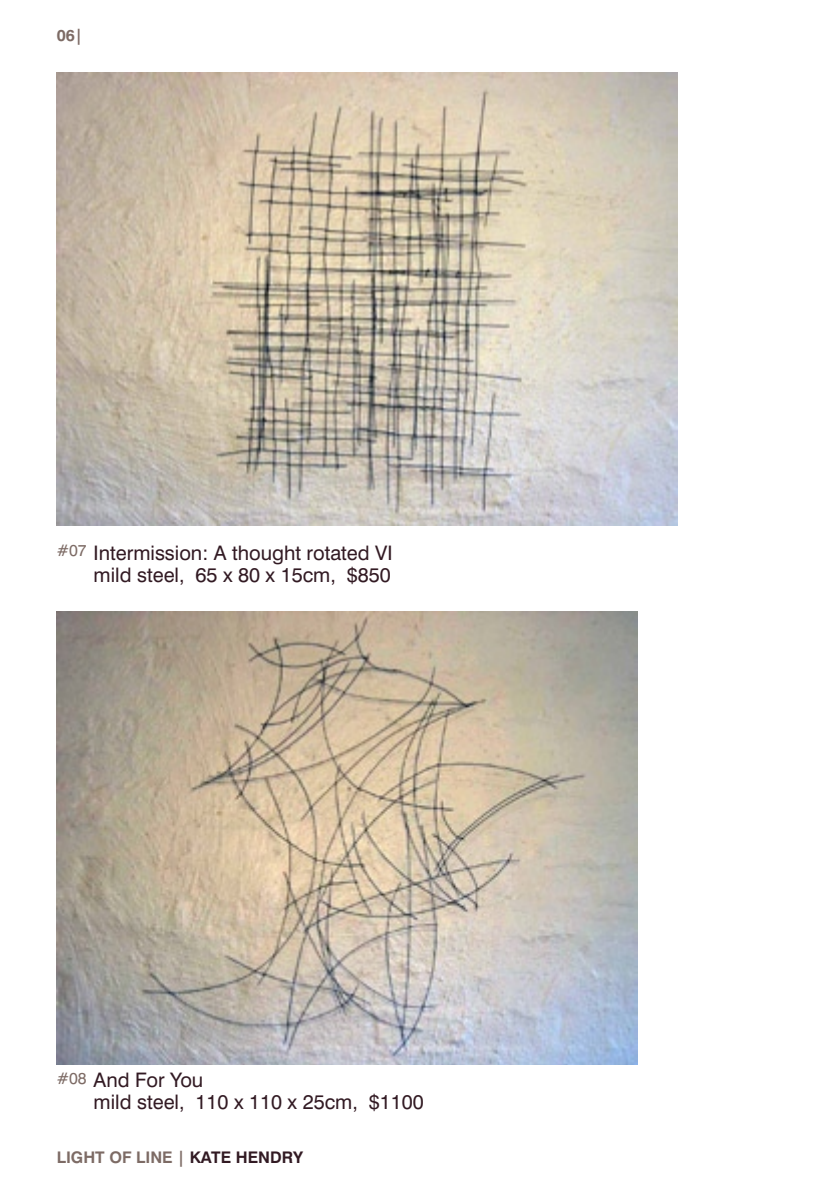
<style>
.page{position:relative;width:840px;height:1191px;background:#fff}
.page>*{position:absolute;margin:0;border:0;box-sizing:border-box;transform-origin:0 0}
.t1{font:20px/22px "Swiss 721 BT";color:#321a23}
.t2{font:700 16px "Swiss 721 BT";color:#7d6b65}
.t3{font:16px "Swiss 721 BT";color:#7d6b65}
.s1{color:#321a23}
</style>
<div class="page">
<img style="left:57px;top:72px;width:620px;height:454px">
<img style="left:57px;top:611px;width:580px;height:454px">
<p class="t2" style="left:57px;top:26px;width:28px">06|</p>
<p class="t3" style="left:57px;top:541px;width:31px">#07</p>
<p class="t1" style="left:94px;top:541px;width:300px">Intermission: A thought rotated VI mild steel, 65 x 80 x 15cm, $850</p>
<p class="t3" style="left:57px;top:1068px;width:31px">#08</p>
<p class="t1" style="left:94px;top:1068px;width:331px">And For You<br>mild steel, 110 x 110 x 25cm, $1100</p>
<p class="t2" style="left:57px;top:1147px;width:248px">LIGHT OF LINE | <span class="s1">KATE HENDRY</span></p>
</div>
